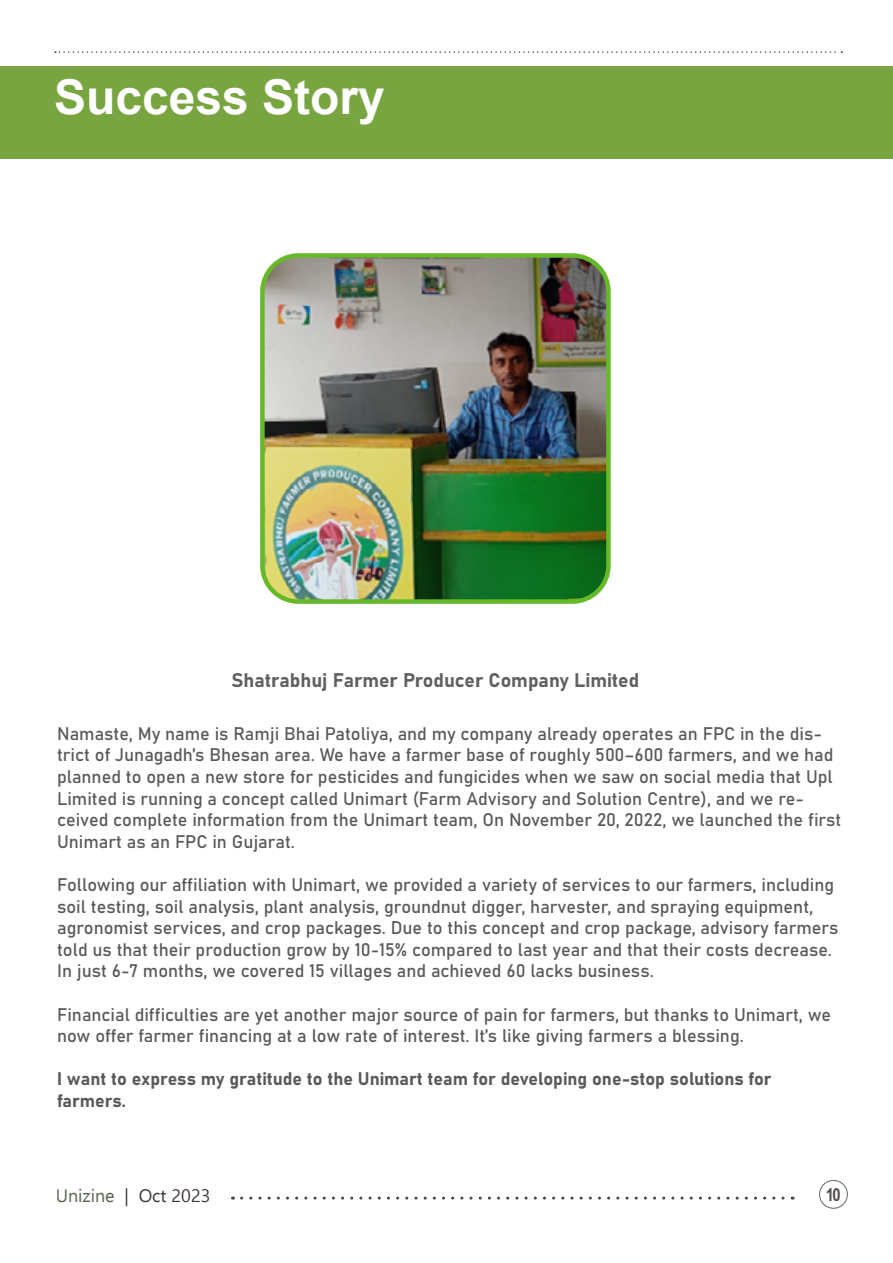
<style>
.page{position:relative;width:893px;height:1263px;background:#fff}
.page>*{position:absolute;margin:0;border:0;box-sizing:border-box;transform-origin:0 0}
.t1{font:700 48px "Arial";color:#fff}
.t2{font:19.5px "Bahnschrift";color:#5f6062}
.t3{font:18px/21.6px "Bahnschrift";color:#58595b}
.t4{font:18px "Ebrima";color:#313e22}
.t5{font:700 18px "Arial Narrow";color:#28211f}
.s1{color:#000}
.s2{color:#100906}
</style>
<div class="page">
<svg style="left:55px;top:51px;width:787px;height:2px"></svg>
<svg style="left:232px;top:1196px;width:551px;height:3px"></svg>
<div style="left:819px;top:1180px;width:29px;height:28px;border:1px solid #656669;border-radius:50%"></div>
<div style="left:0;top:66px;width:893px;height:92px;background:#79a540"></div>
<img style="left:265px;top:258px;width:341px;height:341px">
<div style="left:260px;top:253px;width:351px;height:351px;border:4px solid #66ba29;border-radius:36px"></div>
<h1 class="t1" style="left:54px;top:63px;width:332px">Success Story</h1>
<p class="t2" style="left:232px;top:666px;width:409px">Shatrabhuj Farmer Producer Company Limited</p>
<p class="t3" style="left:57px;top:721px;width:786px">Namaste, My name is Ramji Bhai Patoliya, and my company already operates an FPC in the dis&shy;trict of Junagadh’s Bhesan area. We have a farmer base of roughly 500–600 farmers, and we had planned to open a new store for pesticides and fungicides when we saw on social media that Upl Limited is running a concept called Unimart (Farm Advisory and Solution Centre), and we re&shy;ceived complete information from the Unimart team, On November 20, 2022, we launched the first Unimart as an FPC in Gujarat.</p>
<p class="t3" style="left:57px;top:873px;width:783px">Following our affiliation with Unimart, we provided a variety of services to our farmers, including soil testing, soil analysis, plant analysis, groundnut digger, harvester, and spraying equipment, agronomist services, and crop packages. Due to this concept and crop package, advisory farmers told us that their production grow by 10-15% compared to last year and that their costs decrease.<br>In just 6-7 months, we covered 15 villages and achieved 60 lacks business.</p>
<p class="t3" style="left:57px;top:1002px;width:776px">Financial difficulties are yet another major source of pain for farmers, but thanks to Unimart, we now offer farmer financing at a low rate of interest. It’s like giving farmers a blessing.</p>
<p class="t3" style="left:57px;top:1067px;width:716px">I want to express my gratitude to the Unimart team for developing one-stop solutions for farmers.</p>
<p class="t4" style="left:56px;top:1182px;width:156px">Unizine <span class="s1">|</span> <span class="s2">Oct 2023</span></p>
<p class="t5" style="left:825px;top:1180px;width:17px">10</p>
</div>
